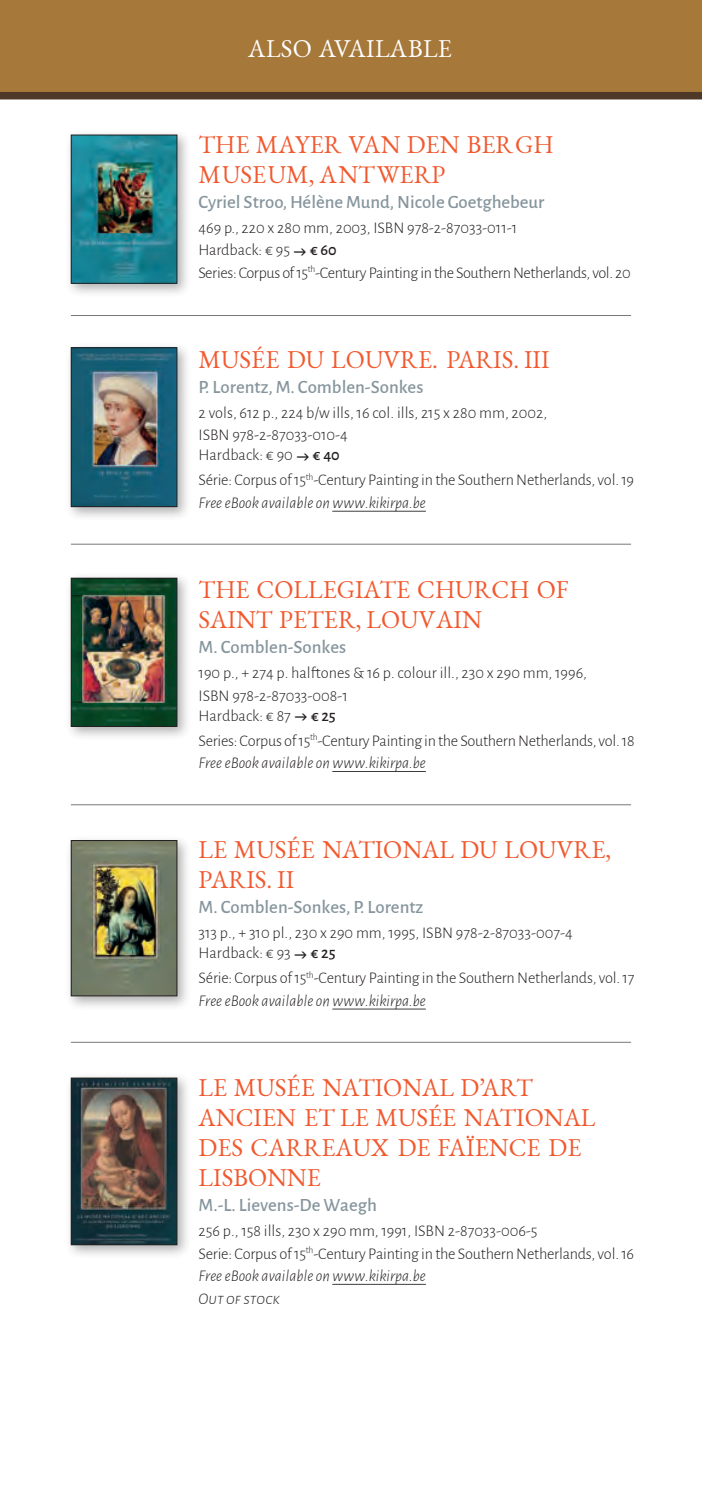
<style>
.page{position:relative;width:702px;height:1489px;background:#fff}
.page>*{position:absolute;margin:0;border:0;box-sizing:border-box;transform-origin:0 0}
.t1{font:25px/30px "EB Garamond";color:#f1592f}
.t2{font:25px "EB Garamond";letter-spacing:.01em;color:#fff}
.t3{font:500 18.75px "Alegreya Sans";color:#86959d}
.t4{font:300 16.25px/22.5px "Alegreya Sans";letter-spacing:-.015em;color:#231f20}
.t5{font:italic 300 16.25px "Alegreya Sans";color:#231f20}
.s1{font-weight:500}
.s2{font-style:italic}
</style>
<div class="page">
<div style="left:0;top:0;width:702px;height:92px;background:#a6793b"></div>
<div style="left:65px;top:129px;width:126px;height:169px;background:#231f20;opacity:.35"></div>
<img style="left:73px;top:137px;width:102px;height:144px">
<div style="left:71px;top:135px;width:106px;height:148px;border:1px solid #231f20"></div>
<div style="left:65px;top:342px;width:126px;height:179px;background:#231f20;opacity:.35"></div>
<img style="left:73px;top:349px;width:102px;height:156px">
<div style="left:71px;top:347px;width:106px;height:160px;border:1px solid #231f20"></div>
<div style="left:65px;top:572px;width:126px;height:169px;background:#231f20;opacity:.35"></div>
<img style="left:73px;top:580px;width:102px;height:144px">
<div style="left:71px;top:578px;width:106px;height:148px;border:1px solid #231f20"></div>
<div style="left:65px;top:1072px;width:126px;height:187px;background:#231f20;opacity:.35"></div>
<img style="left:73px;top:1079px;width:102px;height:163px">
<div style="left:71px;top:1077px;width:106px;height:167px;border:1px solid #231f20"></div>
<div style="left:65px;top:834px;width:126px;height:177px;background:#231f20;opacity:.35"></div>
<img style="left:73px;top:842px;width:102px;height:152px">
<div style="left:71px;top:840px;width:106px;height:156px;border:1px solid #231f20"></div>
<hr style="left:71px;top:315px;width:560px;height:1px;background:#76787b">
<hr style="left:71px;top:543px;width:560px;height:1px;background:#76787b">
<hr style="left:71px;top:804px;width:560px;height:1px;background:#76787b">
<hr style="left:71px;top:1041px;width:560px;height:1px;background:#76787b">
<div style="left:0;top:92px;width:702px;height:7px;background:#4e3827"></div>
<hr style="left:332px;top:510px;width:94px;height:1px;background:#231f20">
<hr style="left:332px;top:771px;width:94px;height:1px;background:#231f20">
<hr style="left:332px;top:1283px;width:94px;height:1px;background:#231f20">
<hr style="left:332px;top:1008px;width:94px;height:1px;background:#231f20">
<p class="t2" style="left:248px;top:32px;width:205px">ALSO AVAILABLE</p>
<p class="t1" style="left:198px;top:129px;width:356px">THE MAYER VAN DEN BERGH<br>MUSEUM, ANTWERP</p>
<p class="t3" style="left:198px;top:188px;width:347px">Cyriel Stroo, Hélène Mund, Nicole Goetghebeur</p>
<p class="t4" style="left:198px;top:216px;width:320px">469 p., 220 x 280 mm, 2003, ISBN 978-2-87033-011-1</p>
<p class="t4" style="left:198px;top:238px;width:140px">Hardback: € 95 <span class="s1">€ 60</span></p>
<p class="t4" style="left:198px;top:261px;width:434px">Series: Corpus of 15<sup>th</sup>-Century Painting in the Southern Netherlands, vol. 20</p>
<p class="t1" style="left:198px;top:344px;width:352px">MUSÉE DU LOUVRE. PARIS. III</p>
<p class="t3" style="left:198px;top:373px;width:226px">P. Lorentz, M. Comblen-Sonkes</p>
<p class="t4" style="left:198px;top:401px;width:350px">2 vols, 612 p., 224 b/w ills, 16 col. ills, 215 x 280 mm, 2002,<br>ISBN 978-2-87033-010-4</p>
<p class="t4" style="left:198px;top:442px;width:437px;line-height:25px">Hardback: € 90 <span class="s1">€ 40<br></span>Série: Corpus of 15<sup>th</sup>-Century Painting in the Southern Netherlands, vol. 19</p>
<p class="t5" style="left:198px;top:492px;width:229px">Free eBook available on www.kikirpa.be</p>
<p class="t1" style="left:198px;top:575px;width:371px">THE COLLEGIATE CHURCH OF<br>SAINT PETER, LOUVAIN</p>
<p class="t3" style="left:198px;top:633px;width:149px">M. Comblen-Sonkes</p>
<p class="t4" style="left:198px;top:661px;width:390px">190 p., + 274 p. halftones &amp; 16 p. colour ill., 230 x 290 mm, 1996,<br>ISBN 978-2-87033-008-1</p>
<p class="t4" style="left:198px;top:702px;width:437px;line-height:25px">Hardback: € 87 <span class="s1">€ 25<br></span>Series: Corpus of 15<sup>th</sup>-Century Painting in the Southern Netherlands, vol. 18</p>
<p class="t5" style="left:198px;top:752px;width:229px">Free eBook available on www.kikirpa.be</p>
<p class="t1" style="left:198px;top:834px;width:414px">LE MUSÉE NATIONAL DU LOUVRE,<br>PARIS. II</p>
<p class="t3" style="left:198px;top:893px;width:226px">M. Comblen-Sonkes, P. Lorentz</p>
<p class="t4" style="left:198px;top:922px;width:375px;line-height:20px">313 p., + 310 pl., 230 x 290 mm, 1995, ISBN 978-2-87033-007-4<br>Hardback: € 93 <span class="s1">€ 25</span></p>
<p class="t4" style="left:198px;top:966px;width:437px">Série: Corpus of 15<sup>th</sup>-Century Painting in the Southern Netherlands, vol. 17<br><span class="s2">Free eBook available on www.kikirpa.be</span></p>
<p class="t1" style="left:198px;top:1072px;width:398px">LE MUSÉE NATIONAL D’ART<br>ANCIEN ET LE MUSÉE NATIONAL<br>DES CARREAUX DE FAÏENCE DE<br>LISBONNE</p>
<p class="t3" style="left:198px;top:1191px;width:180px">M.-L. Lievens-De Waegh</p>
<p class="t4" style="left:198px;top:1218px;width:437px">256 p., 158 ills, 230 x 290 mm, 1991, ISBN 2-87033-006-5<br>Serie: Corpus of 15<sup>th</sup>-Century Painting in the Southern Netherlands, vol. 16<br><span class="s2">Free eBook available on www.kikirpa.be<br>Out of stock</span></p>
</div>
